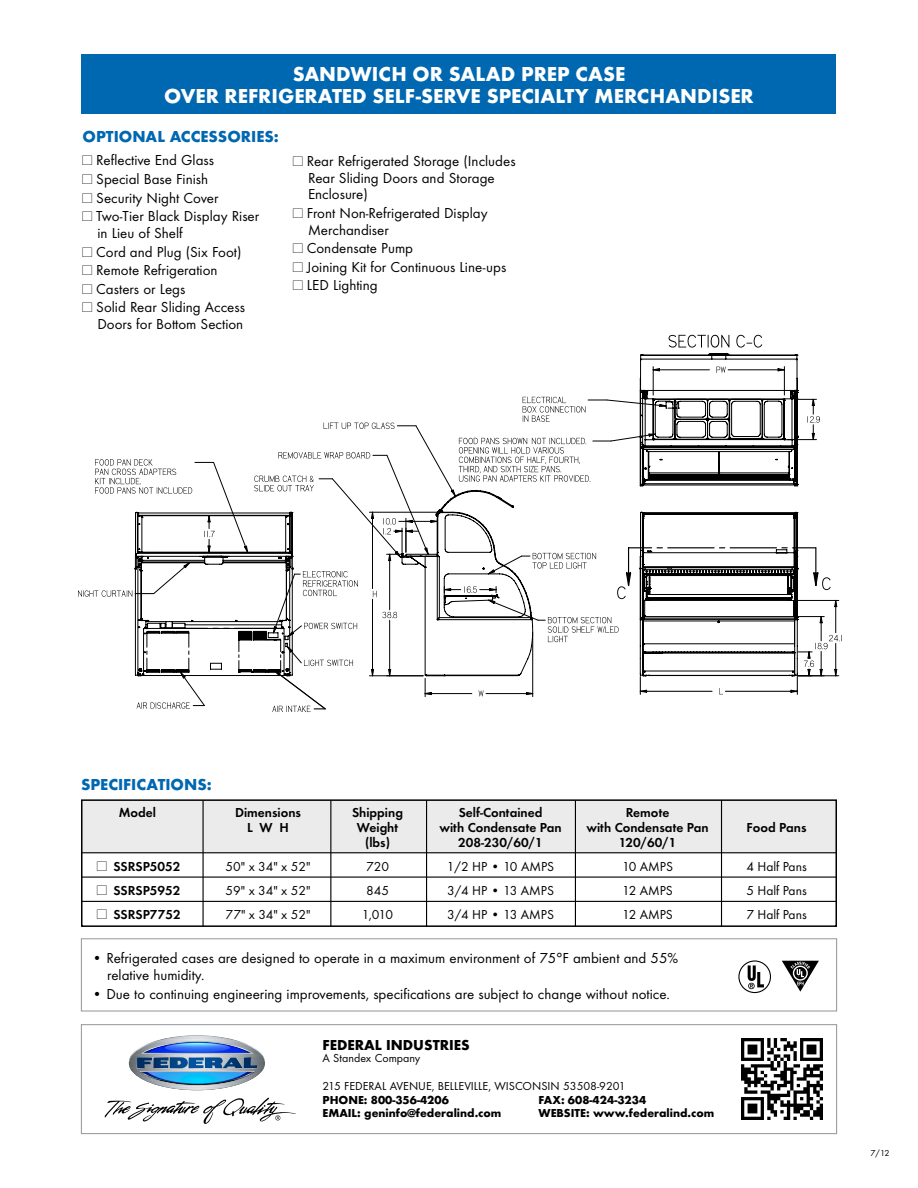
<style>
.page{position:relative;width:918px;height:1188px;background:#fff}
.page>*{position:absolute;margin:0;border:0;box-sizing:border-box;transform-origin:0 0}
.t1{font:700 21px/22.5px "Futura T";color:#fff}
.t2{font:700 16.5px "Futura T";color:#0067b1}
.t3{font:15px/18.6px "Futura T";color:#000}
.t4{font:700 15px "Futura T";color:#000}
.t5{font:600 13.5px "Futura T";color:#000}
.t6{font:13.5px "Futura T";color:#000}
.t7{font:700 12px "Futura T";color:#000}
.t8{font:12px "Futura T";color:#000}
.t9{font:9px "Futura T";color:#000}
.s1{font-family:"Carta";font-size:12px}
.s2{font-family:"Carta";font-weight:400;font-size:12px}
</style>
<div class="page">
<div style="left:864px;top:122px;width:27px;height:26px;border:1px solid #fff;border-radius:50%"></div>
<div style="left:864px;top:580px;width:27px;height:28px;border:1px solid #fff;border-radius:50%"></div>
<div style="left:864px;top:1040px;width:27px;height:26px;border:1px solid #fff;border-radius:50%"></div>
<div style="left:82px;top:800px;width:754px;height:53px;background:#ebebec"></div>
<hr style="left:81px;top:852px;width:755px;height:1px;background:#000">
<hr style="left:81px;top:877px;width:755px;height:1px;background:#000">
<hr style="left:81px;top:901px;width:755px;height:1px;background:#000">
<svg style="left:78px;top:335px;width:764px;height:377px"></svg>
<div style="left:82px;top:55px;width:754px;height:59px;background:#0067b1"></div>
<div style="left:81px;top:938px;width:756px;height:73px;border:1px solid #939598"></div>
<hr style="left:202px;top:800px;width:2px;height:127px;background:#000">
<hr style="left:330px;top:800px;width:1px;height:127px;background:#000">
<hr style="left:426px;top:800px;width:1px;height:127px;background:#000">
<hr style="left:575px;top:800px;width:1px;height:127px;background:#000">
<hr style="left:721px;top:800px;width:1px;height:127px;background:#000">
<div style="left:81px;top:1024px;width:756px;height:110px;border:1px solid #939598"></div>
<svg style="left:105px;top:1098px;width:191px;height:26px"></svg>
<img style="left:129px;top:1035px;width:136px;height:55px">
<svg style="left:739px;top:961px;width:31px;height:32px"></svg>
<div style="left:738px;top:960px;width:33px;height:33px;border:1px solid #000;border-radius:50%"></div>
<svg style="left:748px;top:965px;width:16px;height:24px"></svg>
<svg style="left:782px;top:961px;width:37px;height:31px"></svg>
<img style="left:741px;top:1039px;width:81px;height:81px">
<div style="left:81px;top:799px;width:756px;height:128px;border:2px solid #000"></div>
<h1 class="t1" style="left:164px;top:62px;width:591px;text-indent:248px">OR SALAD PREP CASE<br>OVER REFRIGERATED SELF-SERVE SPECIALTY MERCHANDISER</h1>
<p class="t2" style="left:83px;top:127px;width:198px">OPTIO NAL ACC ESSORIES:</p>
<p class="t3" style="left:83px;top:151px;width:178px"><span class="s1">l</span> Reflective End Glass<br><span class="s1">l</span> Special Base Finish<br><span class="s1">l</span> Security Night Cover<br><span class="s1">l</span> Two-Tier Black Display Riser</p>
<p class="t3" style="left:83px;top:223px;width:164px;text-indent:15px">in Lieu of Shelf<br><span class="s1">l</span> Cord and Plug (Six Foot) <span class="s1">l</span> Remote Refrigeration<br><span class="s1">l</span> Casters or Legs<br><span class="s1">l</span> Solid Rear Sliding Access</p>
<p class="t3" style="left:97px;top:315px;width:147px">Doors for Bottom Section</p>
<h1 class="t1" style="left:293px;top:62px;width:73px">SANDWICH</h1>
<p class="t3" style="left:308px;top:153px;width:209px;line-height:16.5px;text-indent:-15px"><span class="s1">l</span> Rear Refrigerated Storage (Includes<br>Rear Sliding Doors and Storage<br>Enclosure)</p>
<p class="t3" style="left:308px;top:205px;width:181px;line-height:16.5px;text-indent:-15px"><span class="s1">l</span> Front Non-Refrigerated Display<br>Merchandiser</p>
<p class="t3" style="left:293px;top:239px;width:215px"><span class="s1">l</span> Condensate Pump<br><span class="s1">l</span> Joining Kit for Continuous Line-ups <span class="s1">l</span> LED Lighting</p>
<p class="t2" style="left:81px;top:775px;width:132px">SPECI FICATIONS:</p>
<p class="t5" style="left:119px;top:804px;width:39px">Model</p>
<p class="t5" style="left:235px;top:804px;width:67px">Dimensions</p>
<p class="t5" style="left:352px;top:804px;width:52px">Shipping</p>
<p class="t5" style="left:459px;top:804px;width:85px">Self-Contained</p>
<p class="t5" style="left:626px;top:804px;width:45px">Remote</p>
<p class="t5" style="left:247px;top:819px;width:43px">L W H</p>
<p class="t5" style="left:357px;top:819px;width:43px">Weight</p>
<p class="t5" style="left:439px;top:819px;width:124px">with Condensate Pan</p>
<p class="t5" style="left:586px;top:819px;width:124px">with Condensate Pan</p>
<p class="t5" style="left:747px;top:819px;width:61px">Food Pans</p>
<p class="t5" style="left:365px;top:834px;width:26px">(lbs)</p>
<p class="t5" style="left:458px;top:834px;width:86px">208-230/60/1</p>
<p class="t5" style="left:619px;top:834px;width:59px">120/60/1</p>
<p class="t5" style="left:97px;top:858px;width:85px"><span class="s2">l</span> SSRSP5052</p>
<p class="t6" style="left:226px;top:858px;width:86px">50" x 34" x 52"</p>
<p class="t6" style="left:366px;top:858px;width:24px">720</p>
<p class="t6" style="left:447px;top:858px;width:109px">1/2 HP • 10 AMPS</p>
<p class="t6" style="left:622px;top:858px;width:53px">10 AMPS</p>
<p class="t6" style="left:746px;top:858px;width:62px">4 Half Pans</p>
<p class="t5" style="left:97px;top:882px;width:85px"><span class="s2">l</span> SSRSP5952</p>
<p class="t6" style="left:226px;top:882px;width:86px">59" x 34" x 52"</p>
<p class="t6" style="left:366px;top:882px;width:24px">845</p>
<p class="t6" style="left:447px;top:882px;width:108px">3/4 HP • 13 AMPS</p>
<p class="t6" style="left:622px;top:882px;width:52px">12 AMPS</p>
<p class="t6" style="left:746px;top:882px;width:62px">5 Half Pans</p>
<p class="t5" style="left:97px;top:906px;width:85px"><span class="s2">l</span> SSRSP7752</p>
<p class="t6" style="left:226px;top:906px;width:86px">77" x 34" x 52"</p>
<p class="t6" style="left:362px;top:906px;width:33px">1,010</p>
<p class="t6" style="left:447px;top:906px;width:108px">3/4 HP • 13 AMPS</p>
<p class="t6" style="left:622px;top:906px;width:52px">12 AMPS</p>
<p class="t6" style="left:746px;top:906px;width:62px">7 Half Pans</p>
<p class="t3" style="left:107px;top:950px;width:573px;line-height:16.5px;text-indent:-15px">• Refrigerated cases are designed to operate in a maximum environment of 75°F ambient and 55% relative humidity.</p>
<p class="t3" style="left:92px;top:984px;width:579px">• Due to continuing engineering improvements, specifications are subject to change without notice.</p>
<p class="t4" style="left:322px;top:1036px;width:149px">FEDERAL INDUSTRIES</p>
<p class="t8" style="left:322px;top:1051px;width:99px">A Standex Company</p>
<p class="t8" style="left:322px;top:1079px;width:305px">215 FEDERAL AVENUE, BELLEVILLE, WISCONSIN 53508-9201</p>
<p class="t7" style="left:322px;top:1092px;width:128px">PHO NE: 800‑356‑4206</p>
<p class="t7" style="left:538px;top:1092px;width:109px">FAX: 608-424-3234</p>
<p class="t7" style="left:322px;top:1106px;width:205px">EMAIL: geninfo@federalind.com W</p>
<p class="t7" style="left:551px;top:1106px;width:165px">EBSITE: www.federalind.com</p>
<p class="t9" style="left:871px;top:1148px;width:20px">7/12</p>
</div>
